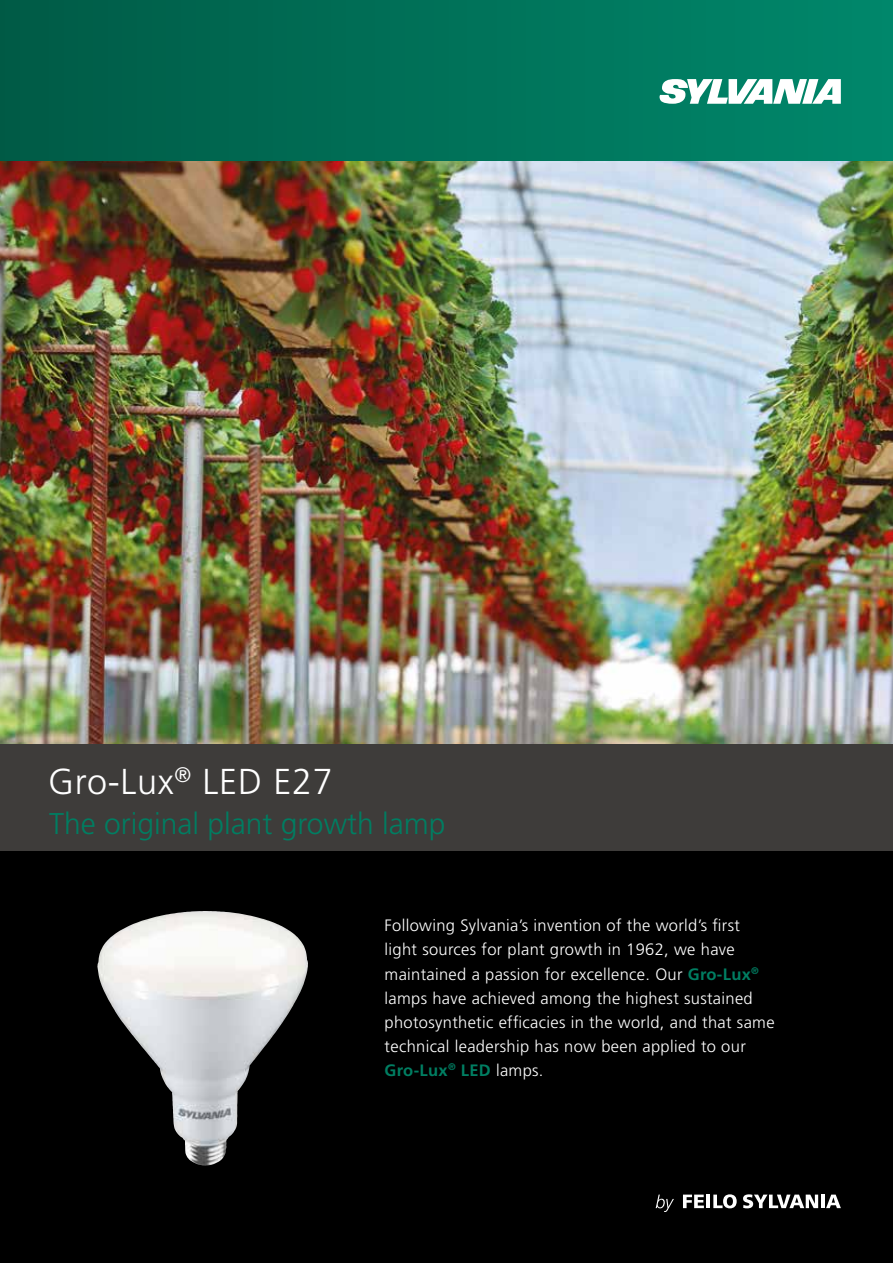
<style>
.page{position:relative;width:893px;height:1263px;background:#fff}
.page>*{position:absolute;margin:0;border:0;box-sizing:border-box;transform-origin:0 0}
.t1{font:300 36px "Frutiger";letter-spacing:.02em;color:#fff}
.t2{font:300 30px "Frutiger";color:#007e62}
.t3{font:300 16.5px/24px "Frutiger";letter-spacing:.02em;color:#fff}
.s1{font-weight:700;color:#007e62}
</style>
<div class="page">
<div style="left:0;top:836px;width:893px;height:427px;background:#000"></div>
<img style="left:0;top:160px;width:893px;height:584px">
<div style="left:0;top:744px;width:893px;height:106px;background:#3e3c3a"></div>
<div style="left:0;top:0;width:893px;height:160px;background:linear-gradient(to right,#005b46,#00886b)"></div>
<svg style="left:660px;top:79px;width:181px;height:25px"></svg>
<svg style="left:743px;top:1194px;width:75px;height:14px"></svg>
<hr style="left:821px;top:1194px;width:3px;height:14px;background:#fff">
<svg style="left:826px;top:1194px;width:15px;height:14px"></svg>
<svg style="left:683px;top:1194px;width:21px;height:14px"></svg>
<hr style="left:707px;top:1194px;width:3px;height:14px;background:#fff">
<svg style="left:713px;top:1194px;width:24px;height:14px"></svg>
<svg style="left:656px;top:1194px;width:18px;height:18px"></svg>
<img style="left:97px;top:911px;width:141px;height:254px">
<h1 class="t1" style="left:48px;top:761px;width:286px">Gro-Lux<sup>®</sup> LED E27</h1>
<h2 class="t2" style="left:49px;top:807px;width:398px">The original plant growth lamp</h2>
<p class="t3" style="left:385px;top:914px;width:391px">Following Sylvania’s invention of the world’s first light sources for plant growth in 1962, we have maintained a passion for excellence. Our <span class="s1">Gro-Lux</span><sup>® </sup>lamps have achieved among the highest sustained photosynthetic efficacies in the world, and that same technical leadership has now been applied to our <span class="s1">Gro-Lux</span><sup>®</sup> <span class="s1">LED</span> lamps.</p>
</div>
